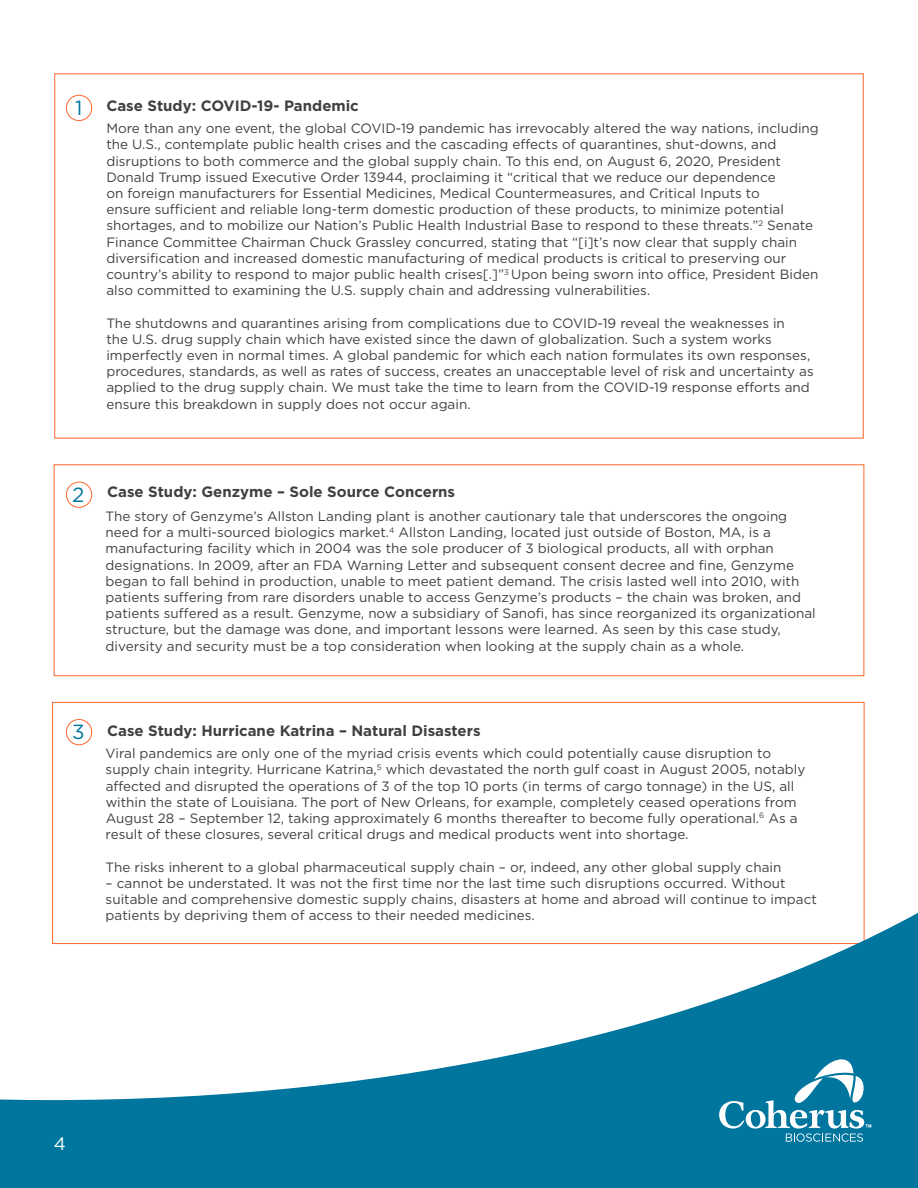
<style>
.page{position:relative;width:918px;height:1188px;background:#fff}
.page>*{position:absolute;margin:0;border:0;box-sizing:border-box;transform-origin:0 0}
.t1{font:20.4px "Gotham";color:#00759e}
.t2{font:18px "Gotham";color:#fff}
.t3{font:700 15px "Gotham";color:#404042}
.t4{font:13.5px/16.2px "Gotham";color:#404042}
</style>
<div class="page">
<div style="left:54px;top:464px;width:810px;height:212px;border:1px solid #fc662e"></div>
<svg style="left:0;top:912px;width:918px;height:276px"></svg>
<svg style="left:719px;top:1054px;width:152px;height:88px;background:#308fb0"></svg>
<div style="left:66px;top:95px;width:26px;height:26px;border:1px solid #fc662e;border-radius:50%"></div>
<div style="left:66px;top:482px;width:26px;height:26px;border:1px solid #fc662e;border-radius:50%"></div>
<div style="left:66px;top:719px;width:26px;height:26px;border:1px solid #fc662e;border-radius:50%"></div>
<h1 class="t1" style="left:75px;top:95px;width:9px">1</h1>
<p class="t3" style="left:106px;top:95px;width:254px">Case Study: COVID-19- Pandemic</p>
<p class="t4" style="left:106px;top:120px;width:714px">More than any one event, the global COVID-19 pandemic has irrevocably altered the way nations, including the U.S., contemplate public health crises and the cascading effects of quarantines, shut-downs, and disruptions to both commerce and the global supply chain. To this end, on August 6, 2020, President Donald Trump issued Executive Order 13944, proclaiming it “critical that we reduce our dependence<br>on foreign manufacturers for Essential Medicines, Medical Countermeasures, and Critical Inputs to<br>ensure sufficient and reliable long-term domestic production of these products, to minimize potential shortages, and to mobilize our Nation’s Public Health Industrial Base to respond to these threats.”<sup>2</sup> Senate Finance Committee Chairman Chuck Grassley concurred, stating that “[i]t’s now clear that supply chain diversification and increased domestic manufacturing of medical products is critical to preserving our country’s ability to respond to major public health crises[.]”<sup>3</sup> Upon being sworn into office, President Biden also committed to examining the U.S. supply chain and addressing vulnerabilities.</p>
<p class="t4" style="left:106px;top:314px;width:709px">The shutdowns and quarantines arising from complications due to COVID-19 reveal the weaknesses in<br>the U.S. drug supply chain which have existed since the dawn of globalization. Such a system works imperfectly even in normal times. A global pandemic for which each nation formulates its own responses, procedures, standards, as well as rates of success, creates an unacceptable level of risk and uncertainty as applied to the drug supply chain. We must take the time to learn from the COVID-19 response efforts and ensure this breakdown in supply does not occur again.</p>
<h1 class="t1" style="left:72px;top:482px;width:14px">2</h1>
<p class="t3" style="left:107px;top:482px;width:350px">Case Study: Genzyme – Sole Source Concerns</p>
<p class="t4" style="left:106px;top:508px;width:712px">The story of Genzyme’s Allston Landing plant is another cautionary tale that underscores the ongoing need for a multi-sourced biologics market.<sup>4</sup> Allston Landing, located just outside of Boston, MA, is a manufacturing facility which in 2004 was the sole producer of 3 biological products, all with orphan designations. In 2009, after an FDA Warning Letter and subsequent consent decree and fine, Genzyme began to fall behind in production, unable to meet patient demand. The crisis lasted well into 2010, with patients suffering from rare disorders unable to access Genzyme’s products – the chain was broken, and patients suffered as a result. Genzyme, now a subsidiary of Sanofi, has since reorganized its organizational structure, but the damage was done, and important lessons were learned. As seen by this case study, diversity and security must be a top consideration when looking at the supply chain as a whole.</p>
<h1 class="t1" style="left:72px;top:719px;width:14px">3</h1>
<p class="t3" style="left:107px;top:720px;width:375px">Case Study: Hurricane Katrina – Natural Disasters</p>
<p class="t4" style="left:106px;top:745px;width:701px">Viral pandemics are only one of the myriad crisis events which could potentially cause disruption to supply chain integrity. Hurricane Katrina,<sup>5</sup> which devastated the north gulf coast in August 2005, notably affected and disrupted the operations of 3 of the top 10 ports (in terms of cargo tonnage) in the US, all within the state of Louisiana. The port of New Orleans, for example, completely ceased operations from August 28 – September 12, taking approximately 6 months thereafter to become fully operational.<sup>6</sup> As a result of these closures, several critical drugs and medical products went into shortage.</p>
<p class="t4" style="left:106px;top:858px;width:677px">The risks inherent to a global pharmaceutical supply chain – or, indeed, any other global supply chain</p>
<p class="t4" style="left:106px;top:875px;width:713px">– cannot be understated. It was not the first time nor the last time such disruptions occurred. Without suitable and comprehensive domestic supply chains, disasters at home and abroad will continue to impact patients by depriving them of access to their needed medicines.</p>
<h2 class="t2" style="left:54px;top:1132px;width:14px">4</h2>
</div>
